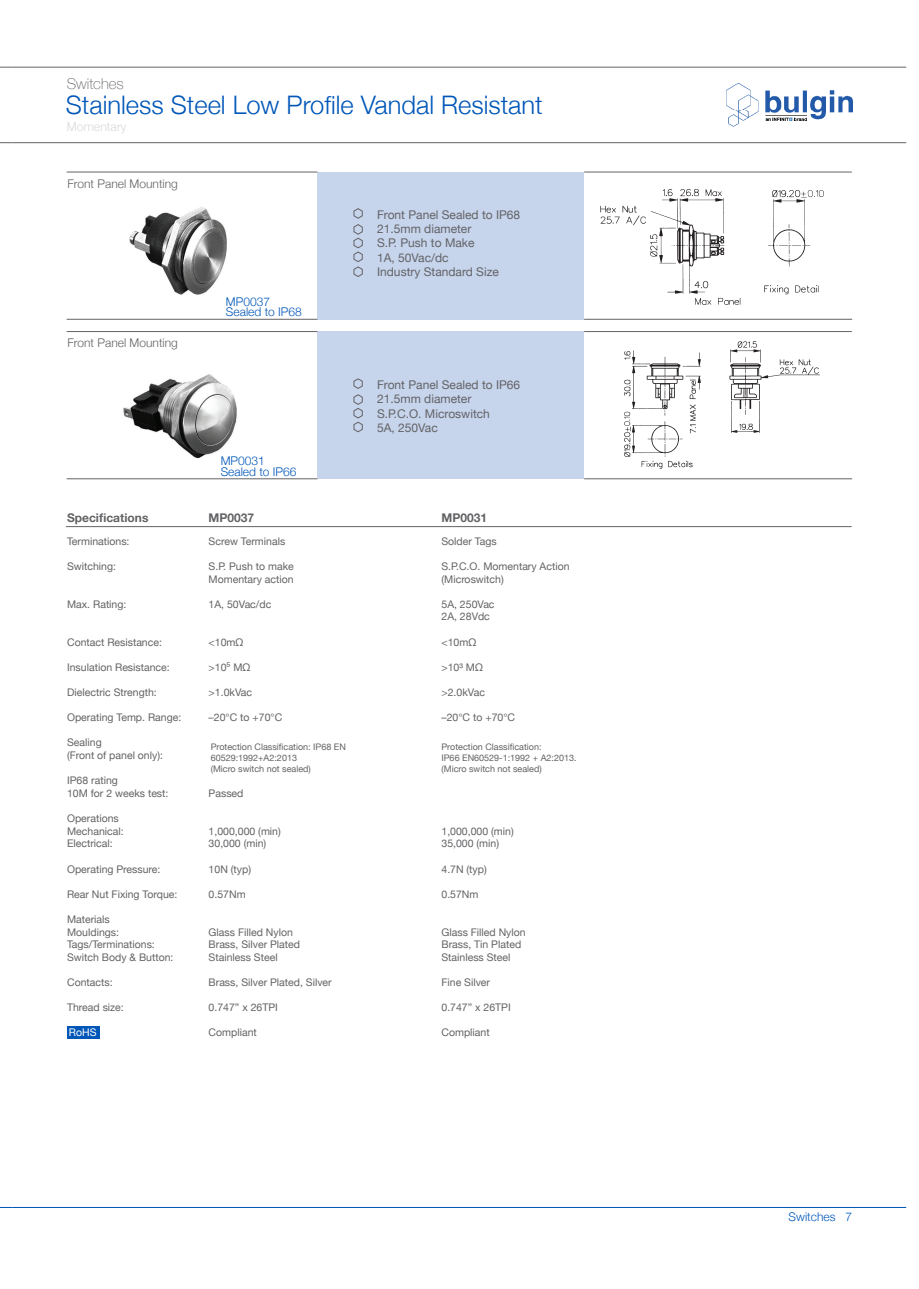
<style>
.page{position:relative;width:919px;height:1289px;background:#fff}
.page>*{position:absolute;margin:0;border:0;box-sizing:border-box;transform-origin:0 0}
.t1{font:300 25.5px "Helvetica Neue";color:#0057b8}
.t2{font:100 15px "Helvetica Neue";color:#636366}
.t3{font:300 12.3px "Helvetica Neue";color:#d8d9d7}
.t4{font:12px "Helvetica Neue";color:#636366}
.t5{font:300 12px "Helvetica Neue";color:#0057b8}
.t6{font:300 12px "Helvetica Neue";color:#636366}
.t7{font:700 12px "Helvetica Neue";color:#636366}
.t8{font:10.5px "Helvetica Neue";color:#636366}
.t9{font:10.5px "Helvetica Neue";color:#fff}
.t10{font:9px/10.8px "Helvetica Neue";color:#636366}
</style>
<div class="page">
<img style="left:726px;top:84px;width:126px;height:42px">
<svg style="left:0;top:67px;width:13px;height:1px"></svg>
<svg style="left:0;top:142px;width:13px;height:1px"></svg>
<hr style="left:13px;top:67px;width:893px;height:1px;background:#636366">
<hr style="left:13px;top:142px;width:893px;height:1px;background:#636366">
<svg style="left:0;top:1207px;width:13px;height:1px"></svg>
<hr style="left:13px;top:1207px;width:893px;height:1px;background:#0057b8">
<img style="left:67px;top:332px;width:232px;height:148px">
<img style="left:74px;top:207px;width:207px;height:130px">
<div style="left:317px;top:331px;width:267px;height:148px;background:#c6d4ec"></div>
<div style="left:317px;top:172px;width:267px;height:147px;background:#c6d4ec"></div>
<hr style="left:584px;top:331px;width:267px;height:1px;background:#636366">
<hr style="left:584px;top:172px;width:267px;height:1px;background:#636366">
<hr style="left:67px;top:478px;width:250px;height:1px;background:#636366">
<hr style="left:67px;top:319px;width:250px;height:1px;background:#636366">
<hr style="left:584px;top:478px;width:268px;height:1px;background:#636366">
<hr style="left:584px;top:319px;width:268px;height:1px;background:#636366">
<hr style="left:67px;top:331px;width:250px;height:1px;background:#636366">
<hr style="left:67px;top:172px;width:250px;height:1px;background:#636366">
<svg style="left:353px;top:378px;width:10px;height:54px"></svg>
<svg style="left:353px;top:208px;width:10px;height:69px"></svg>
<div style="left:67px;top:1025px;width:32px;height:13px;background:#0057b8"></div>
<hr style="left:66px;top:526px;width:785px;height:1px;background:#636366">
<img style="left:600px;top:189px;width:224px;height:116px">
<img style="left:624px;top:341px;width:196px;height:128px">
<p class="t2" style="left:67px;top:73px;width:58px">Switches</p>
<p class="t1" style="left:66px;top:84px;width:478px">Stainless Steel Low Profile Vandal Resistant</p>
<p class="t3" style="left:67px;top:117px;width:61px">Momentary</p>
<p class="t6" style="left:67px;top:174px;width:112px">Front Panel Mounting</p>
<p class="t6" style="left:67px;top:333px;width:112px">Front Panel Mounting</p>
<p class="t7" style="left:67px;top:508px;width:83px">Specifications</p>
<p class="t8" style="left:67px;top:533px;width:64px">Terminations:</p>
<p class="t8" style="left:67px;top:558px;width:50px">Switching:</p>
<p class="t8" style="left:67px;top:596px;width:61px">Max. Rating:</p>
<p class="t8" style="left:67px;top:634px;width:96px">Contact Resistance:</p>
<p class="t8" style="left:67px;top:659px;width:104px">Insulation Resistance:</p>
<p class="t8" style="left:67px;top:684px;width:91px">Dielectric Strength:</p>
<p class="t8" style="left:67px;top:710px;width:116px">Operating Temp. Range:</p>
<p class="t8" style="left:67px;top:735px;width:36px">Sealing</p>
<p class="t8" style="left:67px;top:747px;width:97px">(Front of panel only):</p>
<p class="t8" style="left:67px;top:773px;width:52px">IP68 rating</p>
<p class="t8" style="left:67px;top:785px;width:103px">10M for 2 weeks test:</p>
<p class="t8" style="left:67px;top:810px;width:53px">Operations</p>
<p class="t8" style="left:67px;top:823px;width:58px">Mechanical:</p>
<p class="t8" style="left:67px;top:836px;width:47px">Electrical:</p>
<p class="t8" style="left:67px;top:861px;width:95px">Operating Pressure:</p>
<p class="t8" style="left:67px;top:886px;width:112px">Rear Nut Fixing Torque:</p>
<p class="t8" style="left:67px;top:911px;width:44px">Materials</p>
<p class="t8" style="left:67px;top:924px;width:53px">Mouldings:</p>
<p class="t8" style="left:67px;top:936px;width:89px">Tags/Terminations:</p>
<p class="t8" style="left:67px;top:949px;width:108px">Switch Body &amp; Button:</p>
<p class="t8" style="left:67px;top:974px;width:47px">Contacts:</p>
<p class="t8" style="left:67px;top:999px;width:58px">Thread size:</p>
<p class="t9" style="left:69px;top:1024px;width:29px">RoHS</p>
<p class="t5" style="left:226px;top:291px;width:46px">MP0037</p>
<p class="t5" style="left:226px;top:302px;width:77px">Sealed to IP68</p>
<p class="t5" style="left:221px;top:451px;width:46px">MP0031</p>
<p class="t5" style="left:221px;top:462px;width:77px">Sealed to IP66</p>
<p class="t4" style="left:377px;top:206px;width:145px">Front Panel Sealed to IP68</p>
<p class="t4" style="left:377px;top:220px;width:96px">21.5mm diameter</p>
<p class="t4" style="left:377px;top:234px;width:99px">S.P. Push to Make</p>
<p class="t4" style="left:377px;top:249px;width:73px">1A, 50Vac/dc</p>
<p class="t4" style="left:377px;top:263px;width:123px">Industry Standard Size</p>
<p class="t4" style="left:377px;top:376px;width:145px">Front Panel Sealed to IP66</p>
<p class="t4" style="left:377px;top:390px;width:96px">21.5mm diameter</p>
<p class="t4" style="left:377px;top:404px;width:114px">S.P.C.O. Microswitch</p>
<p class="t4" style="left:377px;top:419px;width:62px">5A, 250Vac</p>
<p class="t7" style="left:208px;top:508px;width:47px">MP0037</p>
<p class="t7" style="left:441px;top:508px;width:47px">MP0031</p>
<p class="t8" style="left:441px;top:533px;width:57px">Solder Tags</p>
<p class="t8" style="left:441px;top:558px;width:130px">S.P.C.O. Momentary Action</p>
<p class="t8" style="left:441px;top:571px;width:64px">(Microswitch)</p>
<p class="t8" style="left:441px;top:596px;width:55px">5A, 250Vac</p>
<p class="t8" style="left:441px;top:609px;width:50px">2A, 28Vdc</p>
<p class="t8" style="left:441px;top:634px;width:36px">&lt;10mΩ</p>
<p class="t8" style="left:441px;top:659px;width:43px">&gt;10³ MΩ</p>
<p class="t8" style="left:441px;top:684px;width:45px">&gt;2.0kVac</p>
<p class="t8" style="left:441px;top:710px;width:75px">–20°C to +70°C</p>
<p class="t8" style="left:209px;top:533px;width:78px">Screw Terminals</p>
<p class="t8" style="left:209px;top:558px;width:87px">S.P. Push to make</p>
<p class="t8" style="left:209px;top:571px;width:86px">Momentary action</p>
<p class="t8" style="left:209px;top:596px;width:64px">1A, 50Vac/dc</p>
<p class="t8" style="left:209px;top:634px;width:36px">&lt;10mΩ</p>
<p class="t8" style="left:209px;top:659px;width:43px">&gt;10⁵ MΩ</p>
<p class="t8" style="left:209px;top:684px;width:45px">&gt;1.0kVac</p>
<p class="t8" style="left:209px;top:710px;width:75px">–20°C to +70°C</p>
<p class="t10" style="left:211px;top:742px;width:137px">Protection Classification: IP68 EN<br>60529:1992+A2:2013</p>
<p class="t10" style="left:211px;top:763px;width:102px">(Micro switch not sealed)</p>
<p class="t8" style="left:209px;top:785px;width:36px">Passed</p>
<p class="t8" style="left:209px;top:823px;width:74px">1,000,000 (min)</p>
<p class="t8" style="left:209px;top:836px;width:59px">30,000 (min)</p>
<p class="t8" style="left:209px;top:861px;width:44px">10N (typ)</p>
<p class="t8" style="left:209px;top:886px;width:38px">0.57Nm</p>
<p class="t8" style="left:209px;top:924px;width:86px">Glass Filled Nylon</p>
<p class="t8" style="left:209px;top:936px;width:93px">Brass, Silver Plated</p>
<p class="t8" style="left:209px;top:949px;width:71px">Stainless Steel</p>
<p class="t8" style="left:209px;top:974px;width:125px">Brass, Silver Plated, Silver</p>
<p class="t8" style="left:209px;top:999px;width:71px">0.747” x 26TPI</p>
<p class="t8" style="left:209px;top:1025px;width:50px">Compliant</p>
<p class="t10" style="left:441px;top:742px;width:101px">Protection Classification:</p>
<p class="t10" style="left:441px;top:752px;width:136px">IP66 EN60529-1:1992 + A2:2013.</p>
<p class="t10" style="left:441px;top:763px;width:102px">(Micro switch not sealed)</p>
<p class="t8" style="left:441px;top:823px;width:74px">1,000,000 (min)</p>
<p class="t8" style="left:441px;top:836px;width:59px">35,000 (min)</p>
<p class="t8" style="left:441px;top:861px;width:47px">4.7N (typ)</p>
<p class="t8" style="left:441px;top:886px;width:38px">0.57Nm</p>
<p class="t8" style="left:441px;top:924px;width:86px">Glass Filled Nylon</p>
<p class="t8" style="left:441px;top:936px;width:81px">Brass, Tin Plated</p>
<p class="t8" style="left:441px;top:949px;width:71px">Stainless Steel</p>
<p class="t8" style="left:441px;top:974px;width:50px">Fine Silver</p>
<p class="t8" style="left:441px;top:999px;width:71px">0.747” x 26TPI</p>
<p class="t8" style="left:441px;top:1025px;width:50px">Compliant</p>
<p class="t5" style="left:788px;top:1207px;width:65px">Switches 7</p>
</div>
